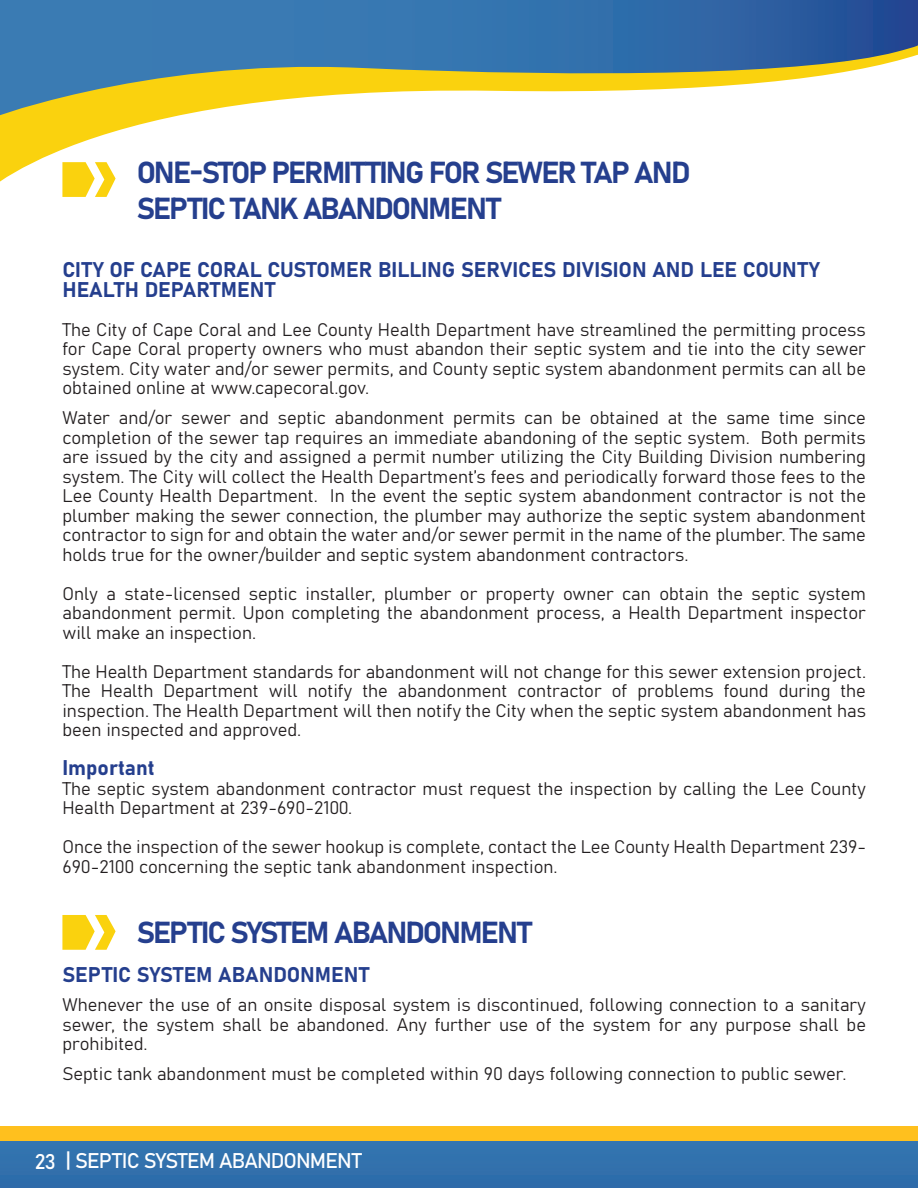
<style>
.page{position:relative;width:918px;height:1188px;background:#fff}
.page>*{position:absolute;margin:0;border:0;box-sizing:border-box;transform-origin:0 0}
.t1{font:30px "Bahnschrift";letter-spacing:-.06em;color:#253f8e}
.t2{font:21px/19.5px "Bahnschrift";color:#253f8e}
.t3{font:21px "Bahnschrift";letter-spacing:-.04em;color:#fff}
.t4{font:18px/19.5px "Bahnschrift";color:#231f20;text-align:justify}
</style>
<div class="page">
<div style="left:0;top:1141px;width:918px;height:47px;background:#3271ad"></div>
<div style="left:0;top:1127px;width:918px;height:14px;background:#ffc01e"></div>
<svg style="left:0;top:0;width:918px;height:45px"></svg>
<svg style="left:0;top:45px;width:918px;height:137px"></svg>
<svg style="left:917px;top:46px;width:1px;height:136px"></svg>
<svg style="left:62px;top:162px;width:54px;height:35px"></svg>
<svg style="left:62px;top:915px;width:54px;height:35px"></svg>
<p class="t1" style="left:137px;top:150px;width:556px">ONE-STOP PERMITTING FOR SEWER TAP AND</p>
<p class="t1" style="left:137px;top:186px;width:366px">SEPTIC TANK ABANDONMENT</p>
<p class="t2" style="left:62px;top:259px;width:759px">CITY OF CAPE CORAL CUSTOMER BILLING SERVICES DIVISION AND LEE COUNTY<br>HEALTH DEPARTMENT</p>
<p class="t4" style="left:62px;top:319px;width:805px">The City of Cape Coral and Lee County Health Department have streamlined the permitting process for Cape Coral property owners who must abandon their septic system and tie into the city sewer system. City water and/or sewer permits, and County septic system abandonment permits can all be obtained online at www.capecoral.gov.</p>
<p class="t4" style="left:62px;top:407px;width:805px">Water and/or sewer and septic abandonment permits can be obtained at the same time since completion of the sewer tap requires an immediate abandoning of the septic system. Both permits are issued by the city and assigned a permit number utilizing the City Building Division numbering system. The City will collect the Health Department’s fees and periodically forward those fees to the Lee County Health Department. In the event the septic system abandonment contractor is not the plumber making the sewer connection, the plumber may authorize the septic system abandonment contractor to sign for and obtain the water and/or sewer permit in the name of the plumber. The same holds true for the owner/builder and septic system abandonment contractors.</p>
<p class="t4" style="left:62px;top:583px;width:805px">Only a state-licensed septic installer, plumber or property owner can obtain the septic system abandonment permit. Upon completing the abandonment process, a Health Department inspector will make an inspection.</p>
<p class="t4" style="left:62px;top:661px;width:805px">The Health Department standards for abandonment will not change for this sewer extension project.<br>The Health Department will notify the abandonment contractor of problems found during the inspection. The Health Department will then notify the City when the septic system abandonment has been inspected and approved.</p>
<p class="t2" style="left:62px;top:757px;width:94px">Important</p>
<p class="t4" style="left:62px;top:778px;width:805px">The septic system abandonment contractor must request the inspection by calling the Lee County<br>Health Department at 239-690-2100.</p>
<p class="t4" style="left:62px;top:836px;width:805px">Once the inspection of the sewer hookup is complete, contact the Lee County Health Department 239-<br>690-2100 concerning the septic tank abandonment inspection.</p>
<p class="t1" style="left:137px;top:910px;width:397px">SEPTIC SYSTEM ABANDONMENT</p>
<p class="t2" style="left:62px;top:964px;width:308px">SEPTIC SYSTEM ABANDONMENT</p>
<p class="t4" style="left:62px;top:994px;width:805px">Whenever the use of an onsite disposal system is discontinued, following connection to a sanitary sewer, the system shall be abandoned. Any further use of the system for any purpose shall be prohibited.</p>
<p class="t4" style="left:62px;top:1063px;width:786px">Septic tank abandonment must be completed within 90 days following connection to public sewer.</p>
<p class="t3" style="left:35px;top:1145px;width:23px">23</p>
<p class="t3" style="left:65px;top:1145px;width:298px">| SEPTIC SYSTEM ABANDONMENT</p>
</div>
